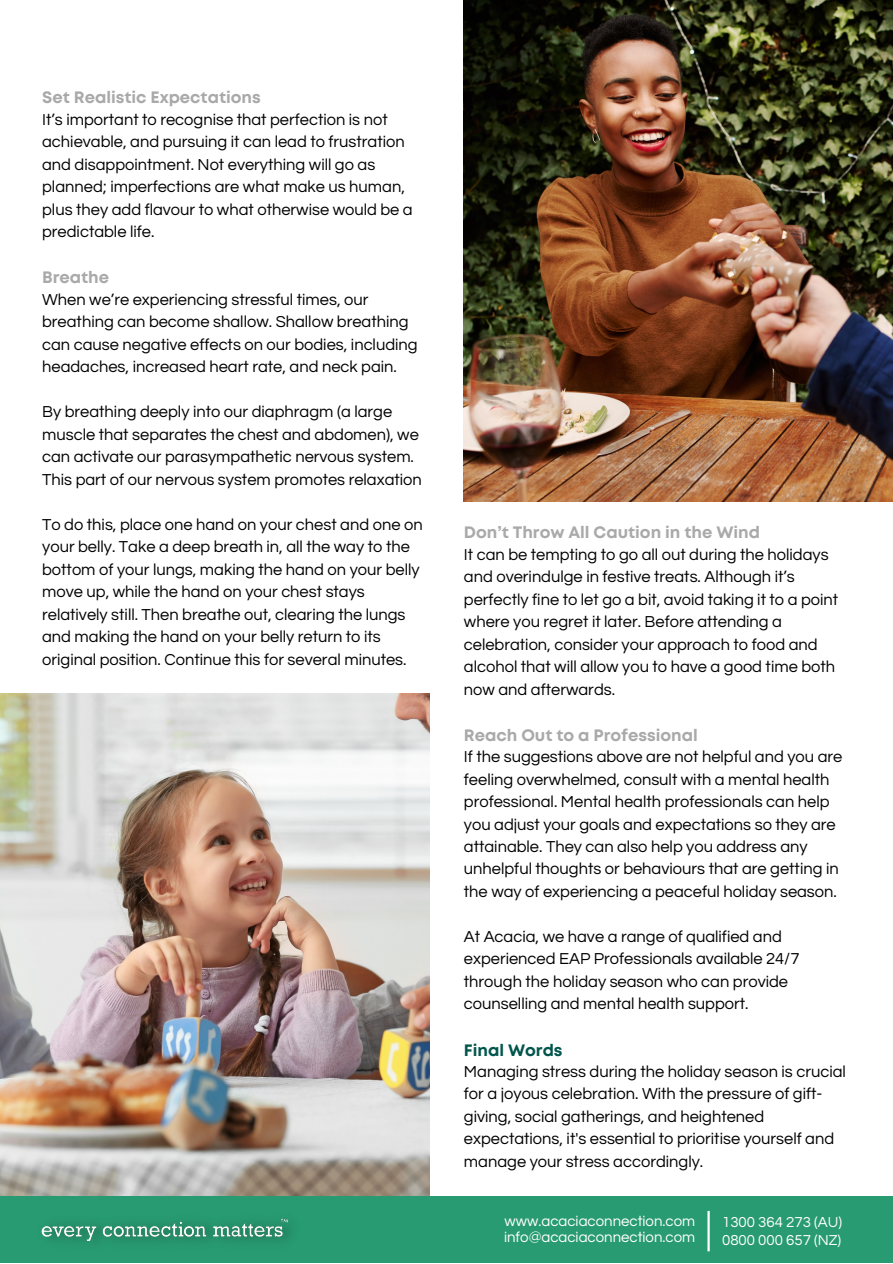
<style>
.page{position:relative;width:893px;height:1264px;background:#fff}
.page>*{position:absolute;margin:0;border:0;box-sizing:border-box;transform-origin:0 0}
.t1{font:16.5px/22.5px "Questrial";color:#000}
.t2{font:700 16.5px "Mont";color:#a9a9a9}
.t3{font:700 16.5px "Mont";color:#00554c}
.t4{font:15px "Questrial";color:#fff}
</style>
<div class="page">
<img style="left:0;top:693px;width:429px;height:503px">
<img style="left:464px;top:0;width:428px;height:501px">
<div style="left:0;top:1196px;width:892px;height:66px;background:#289b72"></div>
<img style="left:41px;top:1218px;width:249px;height:23px">
<hr style="left:707px;top:1210px;width:2px;height:41px;background:#fff">
<p class="t2" style="left:42px;top:91px;width:220px">Set Realistic Expectations</p>
<p class="t1" style="left:42px;top:108px;width:372px">It’s important to recognise that perfection is not achievable, and pursuing it can lead to frustration and disappointment. Not everything will go as planned; imperfections are what make us human, plus they add flavour to what otherwise would be a predictable life.</p>
<p class="t2" style="left:42px;top:271px;width:68px">Breathe</p>
<p class="t1" style="left:42px;top:288px;width:377px">When we’re experiencing stressful times, our breathing can become shallow. Shallow breathing can cause negative effects on our bodies, including headaches, increased heart rate, and neck pain.</p>
<p class="t1" style="left:42px;top:401px;width:381px">By breathing deeply into our diaphragm (a large muscle that separates the chest and abdomen), we can activate our parasympathetic nervous system.<br>This part of our nervous system promotes relaxation</p>
<p class="t1" style="left:42px;top:513px;width:382px">To do this, place one hand on your chest and one on your belly. Take a deep breath in, all the way to the bottom of your lungs, making the hand on your belly move up, while the hand on your chest stays relatively still. Then breathe out, clearing the lungs and making the hand on your belly return to its original position. Continue this for several minutes.</p>
<p class="t2" style="left:464px;top:526px;width:297px">Don’t Throw All Caution in the Wind</p>
<p class="t1" style="left:464px;top:543px;width:376px">It can be tempting to go all out during the holidays and overindulge in festive treats. Although it’s perfectly fine to let go a bit, avoid taking it to a point where you regret it later. Before attending a celebration, consider your approach to food and alcohol that will allow you to have a good time both now and afterwards.</p>
<p class="t2" style="left:464px;top:728px;width:235px">Reach Out to a Professional</p>
<p class="t1" style="left:464px;top:745px;width:380px">If the suggestions above are not helpful and you are feeling overwhelmed, consult with a mental health professional. Mental health professionals can help you adjust your goals and expectations so they are attainable. They can also help you address any unhelpful thoughts or behaviours that are getting in the way of experiencing a peaceful holiday season.</p>
<p class="t1" style="left:464px;top:925px;width:337px">At Acacia, we have a range of qualified and experienced EAP Professionals available 24/7 through the holiday season who can provide counselling and mental health support.</p>
<p class="t3" style="left:464px;top:1043px;width:100px">Final Words</p>
<p class="t1" style="left:464px;top:1060px;width:383px">Managing stress during the holiday season is crucial for a joyous celebration. With the pressure of gift&shy;giving, social gatherings, and heightened expectations, it's essential to prioritise yourself and manage your stress accordingly.</p>
<p class="t4" style="left:504px;top:1213px;width:192px">www.acaciaconnection.com</p>
<p class="t4" style="left:504px;top:1229px;width:193px">info@acaciaconnection.com</p>
<p class="t4" style="left:722px;top:1214px;width:121px">1300 364 273 (AU)</p>
<p class="t4" style="left:722px;top:1232px;width:121px">0800 000 657 (NZ)</p>
</div>
